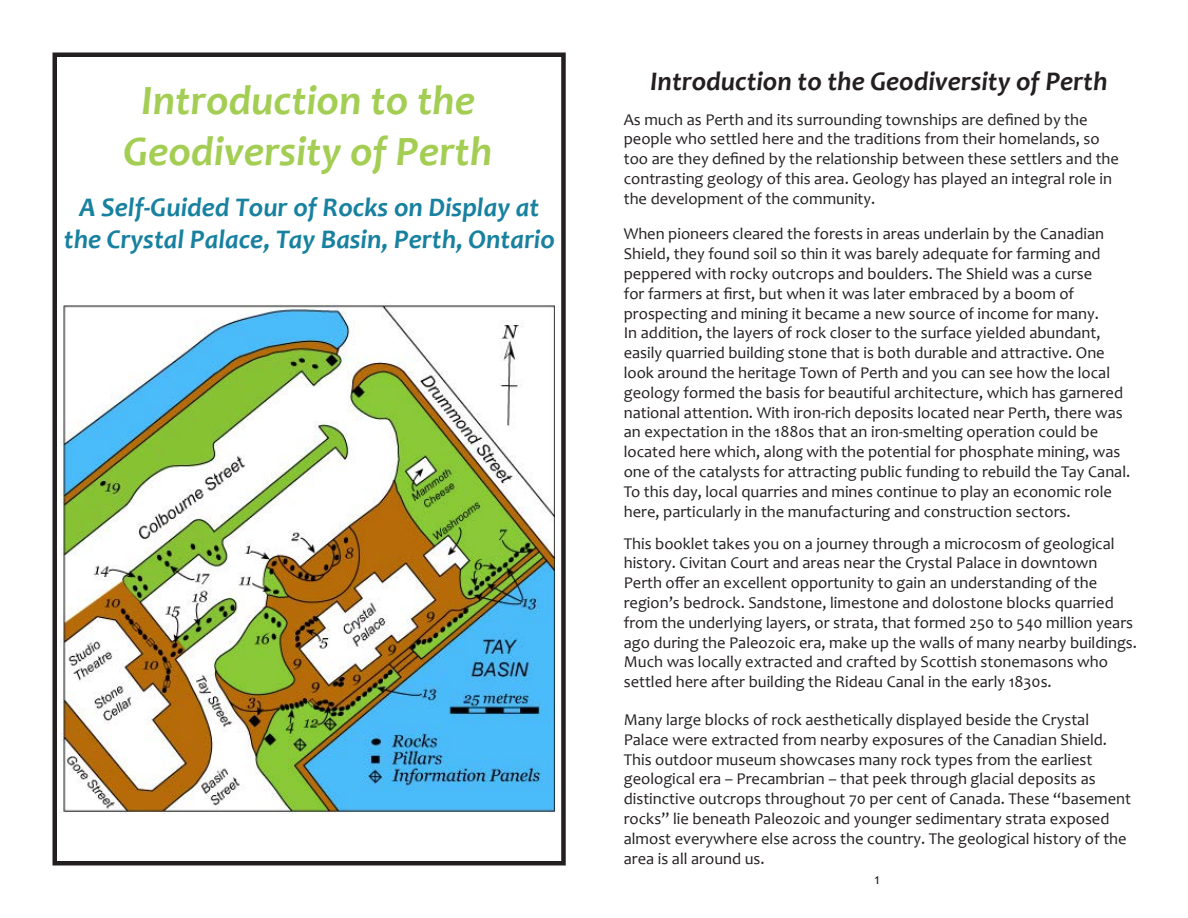
<style>
.page{position:relative;width:1188px;height:918px;background:#fff}
.page>*{position:absolute;margin:0;border:0;box-sizing:border-box;transform-origin:0 0}
.t1{font:italic 700 42px/50.4px "Candara";color:#a3ce53;text-align:center}
.t2{font:italic 700 27px/32.4px "Candara";color:#17819f;text-align:center}
.t3{font:italic 700 27px "Candara";color:#231f20}
.t4{font:16.5px/19.8px "Candara";color:#231f20}
.t5{font:15px "Candara";color:#231f20}
</style>
<div class="page">
<div style="left:52px;top:52px;width:514px;height:814px;border:4px solid #231f20"></div>
<img style="left:61px;top:303px;width:494px;height:511px">
<p class="t1" style="left:124px;top:75px;width:370px">Introduction to the<br>Geodiversity of Perth</p>
<p class="t2" style="left:64px;top:191px;width:492px">A Self-Guided Tour of Rocks on Display at the Crystal Palace, Tay Basin, Perth, Ontario</p>
<p class="t3" style="left:650px;top:65px;width:459px">Introduction to the Geodiversity of Perth</p>
<p class="t4" style="left:624px;top:109px;width:497px">As much as Perth and its surrounding townships are defined by the people who settled here and the traditions from their homelands, so too are they defined by the relationship between these settlers and the contrasting geology of this area. Geology has played an integral role in the development of the community.</p>
<p class="t4" style="left:624px;top:224px;width:508px">When pioneers cleared the forests in areas underlain by the Canadian Shield, they found soil so thin it was barely adequate for farming and peppered with rocky outcrops and boulders. The Shield was a curse<br>for farmers at first, but when it was later embraced by a boom of prospecting and mining it became a new source of income for many.<br>In addition, the layers of rock closer to the surface yielded abundant, easily quarried building stone that is both durable and attractive. One look around the heritage Town of Perth and you can see how the local geology formed the basis for beautiful architecture, which has garnered national attention. With iron-rich deposits located near Perth, there was an expectation in the 1880s that an iron-smelting operation could be located here which, along with the potential for phosphate mining, was one of the catalysts for attracting public funding to rebuild the Tay Canal.<br>To this day, local quarries and mines continue to play an economic role here, particularly in the manufacturing and construction sectors.</p>
<p class="t4" style="left:624px;top:533px;width:515px">This booklet takes you on a journey through a microcosm of geological history. Civitan Court and areas near the Crystal Palace in downtown Perth offer an excellent opportunity to gain an understanding of the region’s bedrock. Sandstone, limestone and dolostone blocks quarried from the underlying layers, or strata, that formed 250 to 540 million years ago during the Paleozoic era, make up the walls of many nearby buildings.<br>Much was locally extracted and crafted by Scottish stonemasons who settled here after building the Rideau Canal in the early 1830s.</p>
<p class="t4" style="left:624px;top:710px;width:509px">Many large blocks of rock aesthetically displayed beside the Crystal Palace were extracted from nearby exposures of the Canadian Shield.<br>This outdoor museum showcases many rock types from the earliest geological era – Precambrian – that peek through glacial deposits as distinctive outcrops throughout 70 per cent of Canada. These “basement rocks” lie beneath Paleozoic and younger sedimentary strata exposed almost everywhere else across the country. The geological history of the area is all around us.</p>
<p class="t5" style="left:874px;top:870px;width:7px">1</p>
</div>
